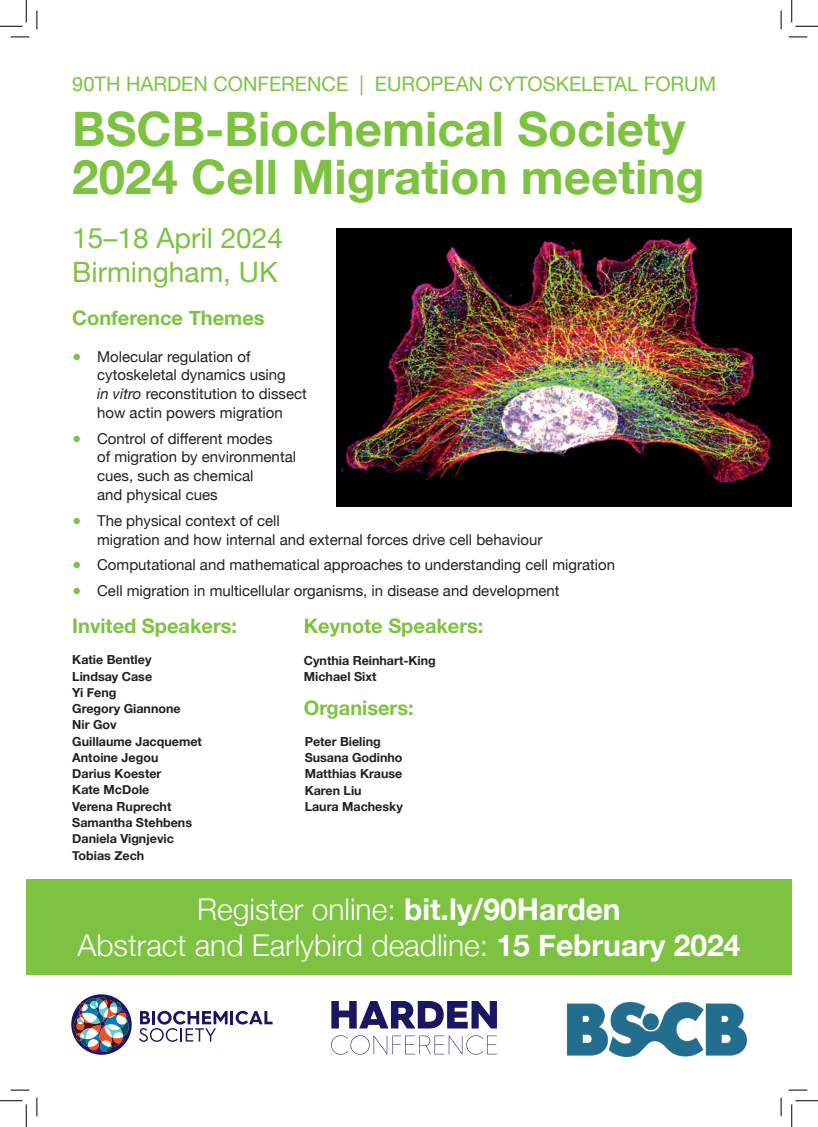
<style>
.page{position:relative;width:818px;height:1127px;background:#fff}
.page>*{position:absolute;margin:0;border:0;box-sizing:border-box;transform-origin:0 0}
.t1{font:700 47.5px/47.5px "Helvetica Neue";color:#7ec241}
.t2{font:300 30px/36px "Helvetica Neue";color:#fff;text-align:center}
.t3{font:28px/33.6px "Helvetica Neue";color:#7ec241}
.t4{font:700 20px "Helvetica Neue";color:#7ec241}
.t5{font:20px "Helvetica Neue";color:#7ec241}
.t6{font:15px/18.8px "Helvetica Neue";color:#231f20}
.t7{font:700 12.5px/16.2px "Helvetica Neue";color:#231f20}
.s1{color:#7ec241}
.s2{font-style:italic}
.s3{font-weight:700}
</style>
<div class="page">
<img style="left:567px;top:1002px;width:179px;height:54px">
<svg style="left:71px;top:994px;width:61px;height:60px"></svg>
<hr style="left:230px;top:1010px;width:3px;height:14px;background:#1b1661">
<svg style="left:236px;top:1010px;width:36px;height:14px"></svg>
<svg style="left:139px;top:1010px;width:89px;height:31px"></svg>
<div style="left:26px;top:878px;width:766px;height:96px;background:#7ec241"></div>
<svg style="left:331px;top:1001px;width:166px;height:27px"></svg>
<svg style="left:331px;top:1035px;width:166px;height:19px"></svg>
<div style="left:337px;top:228px;width:455px;height:278px;background:#000001"></div>
<img style="left:339px;top:237px;width:432px;height:257px">
<svg style="left:11px;top:36px;width:18px;height:2px"></svg>
<svg style="left:788px;top:36px;width:19px;height:2px"></svg>
<svg style="left:11px;top:1089px;width:18px;height:1px"></svg>
<svg style="left:788px;top:1089px;width:19px;height:1px"></svg>
<svg style="left:36px;top:11px;width:2px;height:18px"></svg>
<svg style="left:36px;top:1097px;width:2px;height:18px"></svg>
<svg style="left:780px;top:11px;width:2px;height:18px"></svg>
<svg style="left:780px;top:1097px;width:2px;height:18px"></svg>
<svg style="left:0;top:0;width:27px;height:27px"></svg>
<svg style="left:0;top:1100px;width:27px;height:26px"></svg>
<svg style="left:791px;top:0;width:27px;height:27px"></svg>
<svg style="left:791px;top:1100px;width:27px;height:26px"></svg>
<h3 class="t5" style="left:72px;top:70px;width:645px">90TH HARDEN CONFERENCE | EUROPEAN CYTOSKELETAL FORUM</h3>
<h1 class="t1" style="left:72px;top:107px;width:634px">BSCB-Biochemical Society<br>2024 Cell Migration meeting</h1>
<h3 class="t3" style="left:72px;top:223px;width:212px">15–18 April 2024<br>Birmingham, UK</h3>
<h3 class="t4" style="left:72px;top:302px;width:194px">Conference Themes</h3>
<p class="t6" style="left:97px;top:347px;width:211px;text-indent:-25px"><span class="s1">●</span> Molecular regulation of cytoskeletal dynamics using<br><span class="s2">in vitro</span> reconstitution to dissect how actin powers migration</p>
<p class="t6" style="left:97px;top:429px;width:200px;text-indent:-25px"><span class="s1">●</span> Control of different modes<br>of migration by environmental cues, such as chemical<br>and physical cues</p>
<p class="t6" style="left:97px;top:512px;width:447px;text-indent:-25px"><span class="s1">●</span> The physical context of cell<br>migration and how internal and external forces drive cell behaviour</p>
<p class="t6" style="left:72px;top:556px;width:544px"><span class="s1">●</span> Computational and mathematical approaches to understanding cell migration</p>
<p class="t6" style="left:72px;top:582px;width:489px"><span class="s1">●</span> Cell migration in multicellular organisms, in disease and development</p>
<h3 class="t4" style="left:72px;top:609px;width:166px">Invited Speakers:</h3>
<h3 class="t4" style="left:304px;top:609px;width:181px">Keynote Speakers:</h3>
<p class="t7" style="left:72px;top:652px;width:131px">Katie Bentley<br>Lindsay Case<br>Yi Feng<br>Gregory Giannone<br>Nir Gov<br>Guillaume Jacquemet<br>Antoine Jegou<br>Darius Koester<br>Kate McDole<br>Verena Ruprecht<br>Samantha Stehbens<br>Daniela Vignjevic<br>Tobias Zech</p>
<p class="t7" style="left:304px;top:652px;width:133px">Cynthia Reinhart-King<br>Michael Sixt</p>
<h3 class="t4" style="left:304px;top:692px;width:111px">Organisers:</h3>
<p class="t7" style="left:305px;top:733px;width:100px">Peter Bieling<br>Susana Godinho<br>Matthias Krause<br>Karen Liu<br>Laura Machesky</p>
<h2 class="t2" style="left:77px;top:888px;width:665px">Register online: <span class="s3">bit.ly/90Harden<br></span>Abstract and Earlybird deadline: <span class="s3">15 February 2024</span></h2>
</div>
